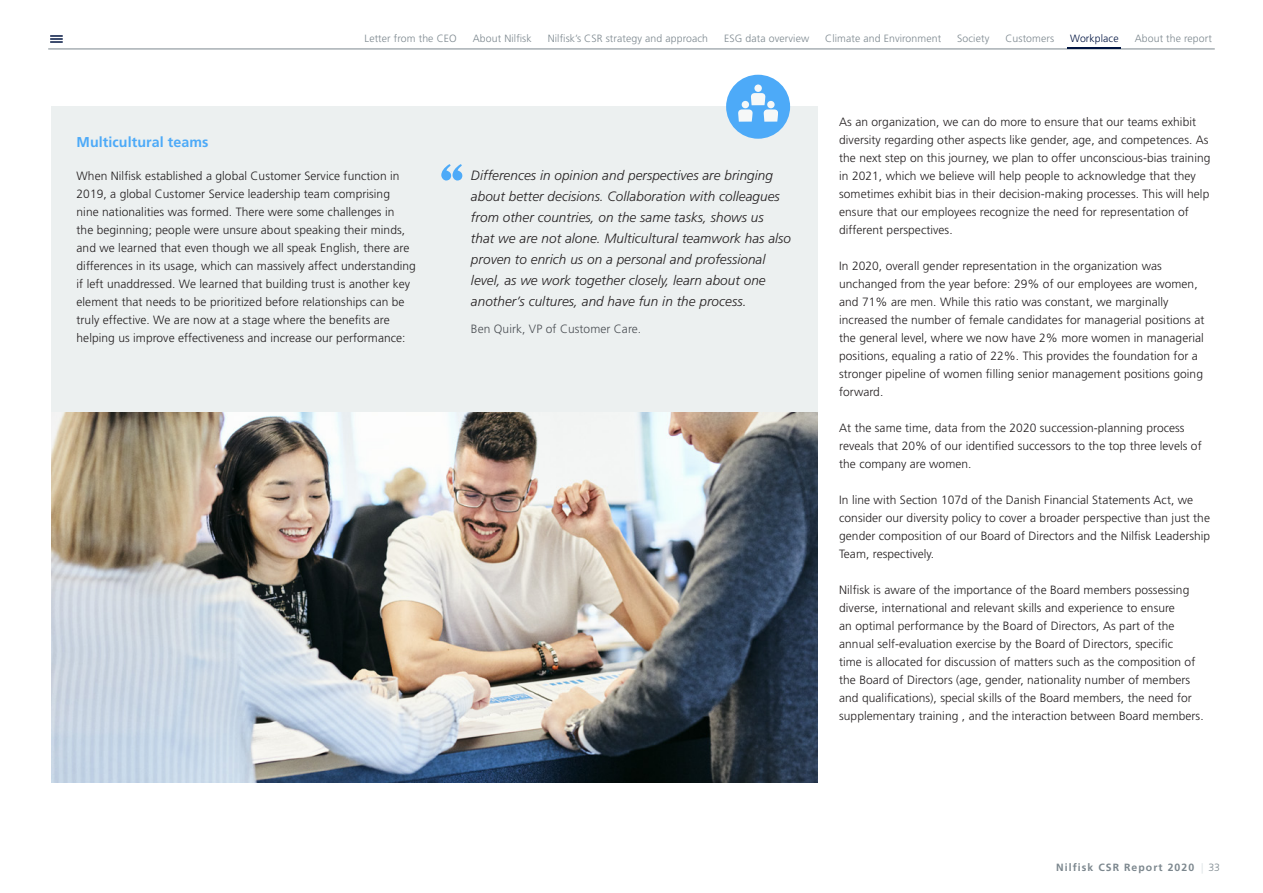
<style>
.page{position:relative;width:1263px;height:893px;background:#fff}
.page>*{position:absolute;margin:0;border:0;box-sizing:border-box;transform-origin:0 0}
.t1{font:700 14.25px "Frutiger LT Std";letter-spacing:.005em;color:#4daaf8}
.t2{font:italic 300 13.5px/21px "Frutiger LT Std";letter-spacing:.005em;color:#231f20}
.t3{font:300 12px/18px "Frutiger LT Std";letter-spacing:.005em;color:#231f20}
.t4{font:300 12px "Frutiger LT Std";letter-spacing:.005em;color:#4b4f54}
.t5{font:300 10.5px "Frutiger LT Std";letter-spacing:.01em;color:#7c878e}
.t6{font:700 10.5px "Frutiger LT Std";letter-spacing:.1em;color:#7c878e}
.t7{font:300 10.5px "Frutiger LT Std";letter-spacing:.01em;color:#001441}
.s1{font-weight:300;color:#d9e1e2}
.s2{font-weight:300}
</style>
<div class="page">
<div style="left:51px;top:107px;width:766px;height:651px;background:#ecf0f0"></div>
<svg style="left:441px;top:164px;width:21px;height:17px"></svg>
<div style="left:726px;top:75px;width:64px;height:64px;background:#4daaf8;border-radius:50%"></div>
<div style="left:754px;top:84px;width:8px;height:8px;background:#f6f8f8;border-radius:50%"></div>
<svg style="left:739px;top:93px;width:39px;height:29px"></svg>
<div style="left:767px;top:101px;width:8px;height:7px;background:#f6f8f8;border-radius:50%"></div>
<img style="left:51px;top:412px;width:767px;height:370px">
<hr style="left:48px;top:49px;width:1167px;height:1px;background:#7c878e">
<svg style="left:50px;top:35px;width:13px;height:8px"></svg>
<hr style="left:1067px;top:47px;width:54px;height:2px;background:#001441">
<p class="t5" style="left:365px;top:32px;width:94px">Letter from the CEO</p>
<p class="t5" style="left:473px;top:32px;width:60px">About Nilfisk</p>
<p class="t5" style="left:548px;top:32px;width:162px">Nilfisk’s CSR strategy and approach</p>
<p class="t5" style="left:724px;top:32px;width:87px">ESG data overview</p>
<p class="t5" style="left:825px;top:32px;width:117px">Climate and Environment</p>
<p class="t5" style="left:957px;top:32px;width:34px">Society</p>
<p class="t5" style="left:1005px;top:32px;width:50px">Customers</p>
<p class="t7" style="left:1070px;top:32px;width:50px">Workplace</p>
<p class="t5" style="left:1135px;top:32px;width:79px">About the report</p>
<p class="t1" style="left:77px;top:134px;width:133px">Multicultural teams</p>
<p class="t3" style="left:77px;top:167px;width:341px">When Nilfisk established a global Customer Service function in 2019, a global Customer Service leadership team comprising<br>nine nationalities was formed. There were some challenges in<br>the beginning; people were unsure about speaking their minds, and we learned that even though we all speak English, there are differences in its usage, which can massively affect understanding if left unaddressed. We learned that building trust is another key element that needs to be prioritized before relationships can be truly effective. We are now at a stage where the benefits are helping us improve effectiveness and increase our performance:</p>
<p class="t2" style="left:471px;top:165px;width:322px">Differences in opinion and perspectives are bringing about better decisions. Collaboration with colleagues from other countries, on the same tasks, shows us<br>that we are not alone. Multicultural teamwork has also proven to enrich us on a personal and professional level, as we work together closely, learn about one another’s cultures, and have fun in the process.</p>
<p class="t4" style="left:471px;top:322px;width:172px">Ben Quirk, VP of Customer Care.</p>
<p class="t3" style="left:839px;top:113px;width:373px">As an organization, we can do more to ensure that our teams exhibit diversity regarding other aspects like gender, age, and competences. As the next step on this journey, we plan to offer unconscious-bias training in 2021, which we believe will help people to acknowledge that they sometimes exhibit bias in their decision-making processes. This will help ensure that our employees recognize the need for representation of different perspectives.</p>
<p class="t3" style="left:839px;top:257px;width:367px">In 2020, overall gender representation in the organization was unchanged from the year before: 29% of our employees are women, and 71% are men. While this ratio was constant, we marginally increased the number of female candidates for managerial positions at the general level, where we now have 2% more women in managerial positions, equaling a ratio of 22%. This provides the foundation for a stronger pipeline of women filling senior management positions going forward.</p>
<p class="t3" style="left:839px;top:419px;width:364px">At the same time, data from the 2020 succession-planning process reveals that 20% of our identified successors to the top three levels of the company are women.</p>
<p class="t3" style="left:839px;top:491px;width:373px">In line with Section 107d of the Danish Financial Statements Act, we consider our diversity policy to cover a broader perspective than just the gender composition of our Board of Directors and the Nilfisk Leadership Team, respectively.</p>
<p class="t3" style="left:839px;top:581px;width:366px">Nilfisk is aware of the importance of the Board members possessing diverse, international and relevant skills and experience to ensure<br>an optimal performance by the Board of Directors, As part of the annual self-evaluation exercise by the Board of Directors, specific<br>time is allocated for discussion of matters such as the composition of the Board of Directors (age, gender, nationality number of members and qualifications), special skills of the Board members, the need for supplementary training , and the interaction between Board members.</p>
<p class="t6" style="left:1056px;top:861px;width:165px">Nilfisk CSR Report 2020 <span class="s1">|</span> <span class="s2">33</span></p>
</div>
